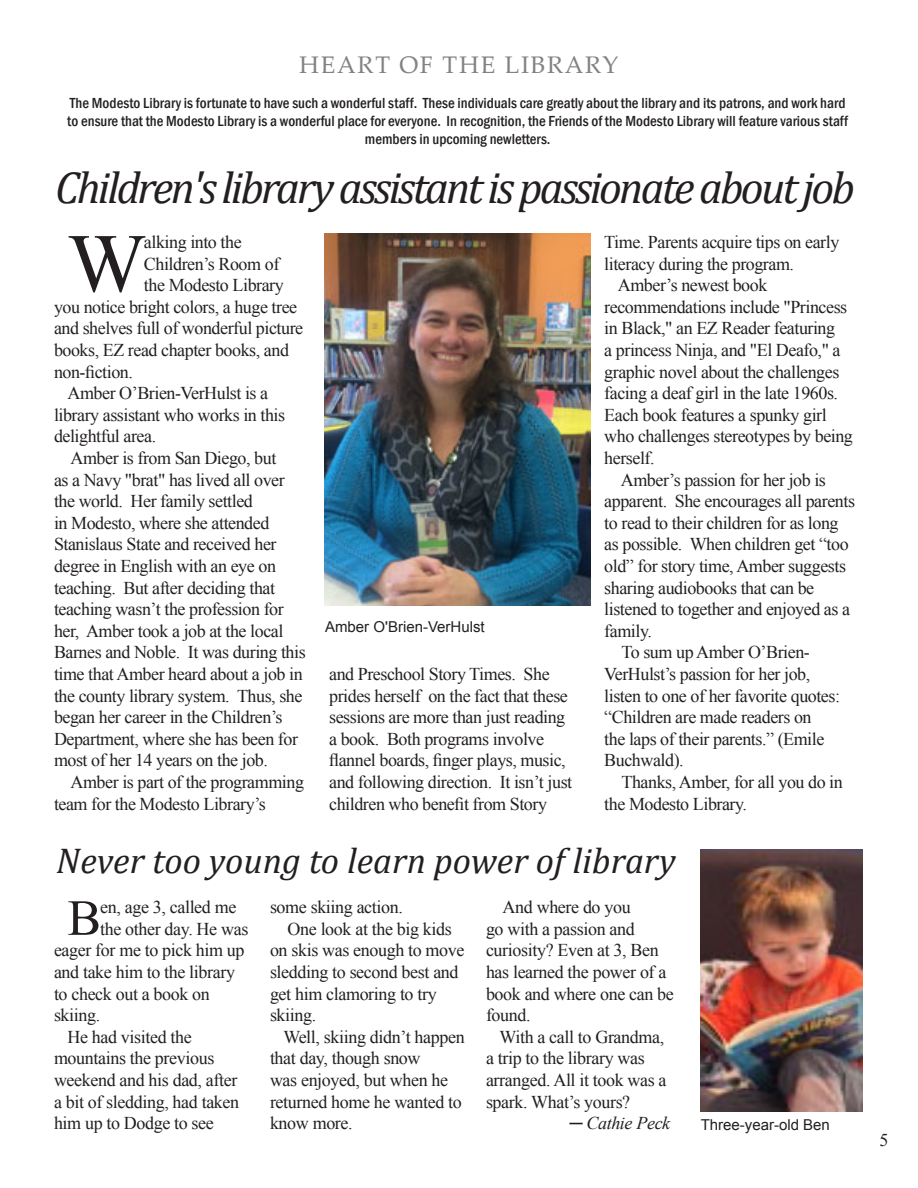
<style>
.page{position:relative;width:918px;height:1188px;background:#fff}
.page>*{position:absolute;margin:0;border:0;box-sizing:border-box;transform-origin:0 0}
.t1{font:83.25px "Times New Roman";color:#231f20}
.t2{font:50.55px "Times New Roman";color:#231f20}
.t3{font:italic 45px "Cambria";letter-spacing:-.06em;color:#231f20}
.t4{font:italic 36px "Cambria";color:#231f20}
.t5{font:24px "Palatino Linotype";letter-spacing:.07em;color:#808285}
.t6{font:18px/21.6px "Times New Roman";letter-spacing:-.025em;color:#231f20}
.t7{font:italic 18px "Times New Roman";letter-spacing:-.02em;color:#231f20}
.t8{font:500 condensed 15px/18px "Franklin Gothic";color:#231f20;text-align:center}
.t9{font:15px "Arial";color:#231f20}
.s1{font-family:"Arial"}
</style>
<div class="page">
<img style="left:325px;top:233px;width:265px;height:373px">
<img style="left:701px;top:849px;width:161px;height:263px">
<p class="t5" style="left:299px;top:48px;width:321px">HEART OF THE LIBRARY</p>
<p class="t8" style="left:67px;top:94px;width:782px">The Modesto Library is fortunate to have such a wonderful staff. These individuals care greatly about the library and its patrons, and work hard to ensure that the Modesto Library is a wonderful place for everyone. In recognition, the Friends of the Modesto Library will feature various staff members in upcoming newletters.</p>
<p class="t3" style="left:55px;top:156px;width:801px">Children's library assistant is passionate about job</p>
<p class="t1" style="left:68px;top:207px;width:80px">W</p>
<p class="t6" style="left:144px;top:231px;width:99px">alking into the</p>
<p class="t6" style="left:604px;top:231px;width:237px">Time. Parents acquire tips on early literacy during the program.</p>
<p class="t6" style="left:604px;top:274px;width:250px;text-indent:14px">Amber’s newest book recommendations include "Princess in Black," an EZ Reader featuring<br>a princess Ninja, and "El Deafo," a graphic novel about the challenges facing a deaf girl in the late 1960s.<br>Each book features a spunky girl who challenges stereotypes by being herself.</p>
<p class="t6" style="left:604px;top:469px;width:252px;text-indent:17px">Amber’s passion for her job is apparent. She encourages all parents to read to their children for as long as possible. When children get “too old” for story time, Amber suggests sharing audiobooks that can be listened to together and enjoyed as a family.</p>
<p class="t6" style="left:604px;top:641px;width:237px;text-indent:17px">To sum up Amber O’Brien-<br>VerHulst’s passion for her job, listen to one of her favorite quotes: “Children are made readers on<br>the laps of their parents.” (Emile<br>Buchwald).</p>
<p class="t6" style="left:604px;top:771px;width:240px;text-indent:17px">Thanks, Amber, for all you do in the Modesto Library.</p>
<p class="t6" style="left:144px;top:253px;width:137px">Children’s Room of</p>
<p class="t6" style="left:144px;top:274px;width:141px">the Modesto Library</p>
<p class="t6" style="left:54px;top:296px;width:245px">you notice bright colors, a huge tree</p>
<p class="t6" style="left:54px;top:317px;width:251px">and shelves full of wonderful picture</p>
<p class="t6" style="left:54px;top:339px;width:237px">books, EZ read chapter books, and</p>
<p class="t6" style="left:54px;top:361px;width:81px">non-fiction.</p>
<p class="t6" style="left:54px;top:382px;width:233px;text-indent:14px">Amber O’Brien-VerHulst is a library assistant who works in this delightful area.</p>
<p class="t6" style="left:54px;top:447px;width:253px;text-indent:17px">Amber is from San Diego, but<br>as a Navy "brat" has lived all over the world. Her family settled<br>in Modesto, where she attended<br>Stanislaus State and received her degree in English with an eye on teaching. But after deciding that teaching wasn’t the profession for her, Amber took a job at the local<br>Barnes and Noble. It was during this time that Amber heard about a job in the county library system. Thus, she began her career in the Children’s<br>Department, where she has been for most of her 14 years on the job.</p>
<p class="t6" style="left:54px;top:771px;width:252px;text-indent:17px">Amber is part of the programming team for the Modesto Library’s</p>
<p class="t9" style="left:325px;top:617px;width:161px">Amber O'Brien-VerHulst</p>
<p class="t6" style="left:329px;top:663px;width:245px">and Preschool Story Times. She prides herself on the fact that these sessions are more than just reading a book. Both programs involve flannel boards, finger plays, music, and following direction. It isn’t just children who benefit from Story</p>
<p class="t4" style="left:56px;top:835px;width:621px">Never too young to learn power of library</p>
<p class="t2" style="left:68px;top:884px;width:35px">B</p>
<p class="t6" style="left:100px;top:896px;width:138px">en, age 3, called me</p>
<p class="t6" style="left:100px;top:918px;width:150px">the other day. He was</p>
<p class="t6" style="left:54px;top:939px;width:192px">eager for me to pick him up</p>
<p class="t6" style="left:54px;top:961px;width:183px">and take him to the library</p>
<p class="t6" style="left:54px;top:983px;width:157px">to check out a book on</p>
<p class="t6" style="left:54px;top:1004px;width:48px">skiing.</p>
<p class="t6" style="left:54px;top:1026px;width:187px;text-indent:14px">He had visited the mountains the previous weekend and his dad, after a bit of sledding, had taken him up to Dodge to see</p>
<p class="t6" style="left:270px;top:896px;width:135px">some skiing action.</p>
<p class="t6" style="left:270px;top:918px;width:196px;text-indent:18px">One look at the big kids on skis was enough to move sledding to second best and get him clamoring to try skiing.</p>
<p class="t6" style="left:270px;top:1026px;width:196px;text-indent:14px">Well, skiing didn’t happen that day, though snow<br>was enjoyed, but when he returned home he wanted to know more.</p>
<p class="t6" style="left:486px;top:896px;width:189px;text-indent:17px">And where do you<br>go with a passion and curiosity? Even at 3, Ben has learned the power of a book and where one can be found.</p>
<p class="t6" style="left:486px;top:1026px;width:182px;text-indent:14px">With a call to Grandma, a trip to the library was arranged. All it took was a spark. What’s yours?</p>
<p class="t7" style="left:570px;top:1111px;width:102px"><span class="s1">─</span> Cathie Peck</p>
<p class="t9" style="left:701px;top:1115px;width:131px">Three-year-old Ben</p>
<p class="t6" style="left:879px;top:1129px;width:10px">5</p>
</div>
